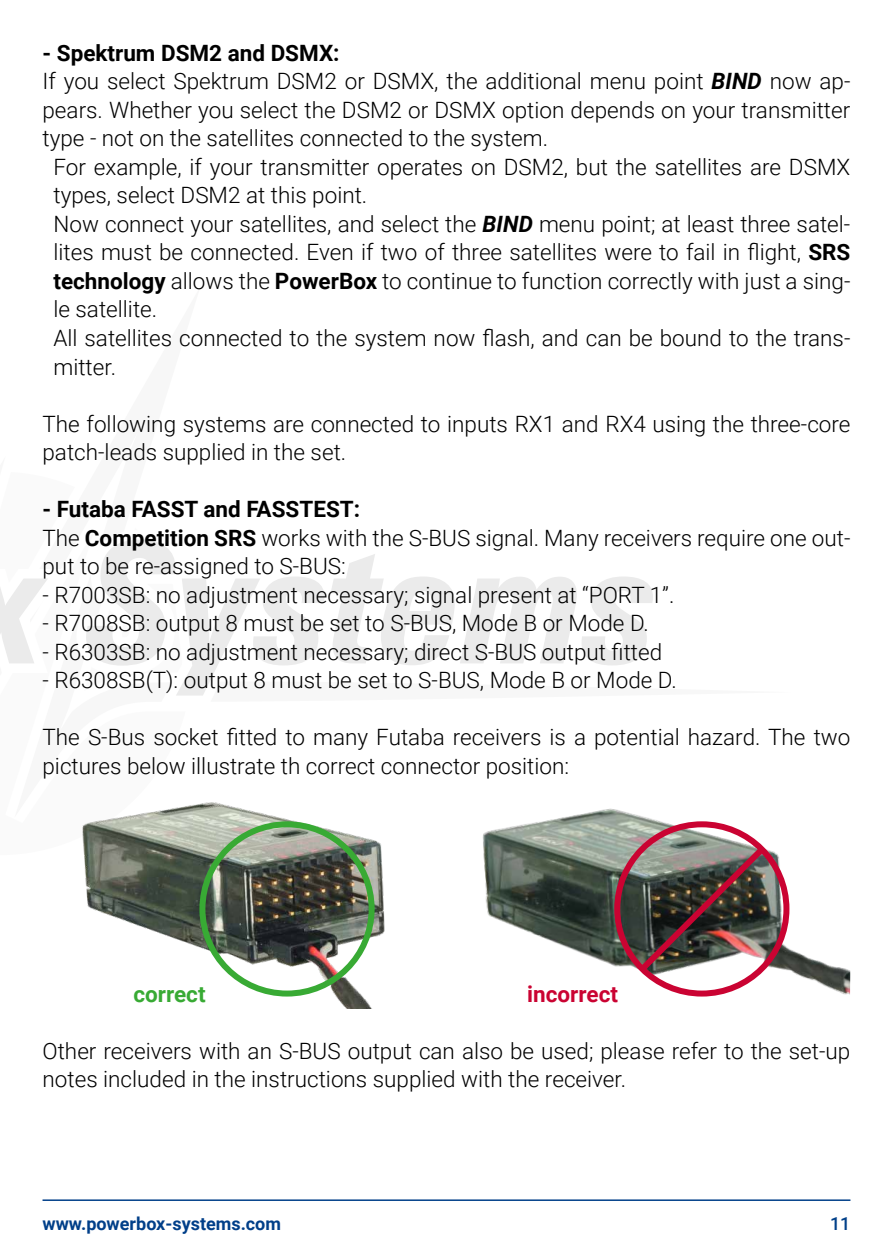
<style>
.page{position:relative;width:893px;height:1259px;background:#fff}
.page>*{position:absolute;margin:0;border:0;box-sizing:border-box;transform-origin:0 0}
.t1{font:300 22.5px/28.5px "Roboto";color:#000}
.t2{font:700 22.5px "Roboto";color:#000}
.t3{font:700 22.5px "Roboto";color:#ca0332}
.t4{font:700 22.5px "Roboto";color:#38aa34}
.t5{font:700 18px "Roboto";color:#003f89}
.t6{font:500 18px "Roboto";color:#003f89}
.s1{font-weight:700;font-style:italic}
.s2{font-weight:700}
</style>
<div class="page">
<hr style="left:43px;top:1199px;width:807px;height:2px;background:#003f89">
<svg style="left:0;top:579px;width:47px;height:84px"></svg>
<svg style="left:86px;top:540px;width:238px;height:155px"></svg>
<svg style="left:331px;top:554px;width:322px;height:111px"></svg>
<img style="left:82px;top:802px;width:303px;height:206px">
<img style="left:482px;top:808px;width:369px;height:189px">
<div style="left:199px;top:821px;width:176px;height:175px;border:6px solid #38aa34;border-radius:50%"></div>
<img style="left:617px;top:824px;width:169px;height:169px">
<div style="left:614px;top:821px;width:175px;height:175px;border:6px solid #ca0332;border-radius:50%"></div>
<p class="t2" style="left:43px;top:37px;width:299px">- Spektrum DSM2 and DSMX:</p>
<p class="t1" style="left:43px;top:66px;width:809px">If you select Spektrum DSM2 or DSMX, the additional menu point <span class="s1">BIND</span> now ap-</p>
<p class="t1" style="left:43px;top:95px;width:809px">pears. Whether you select the DSM2 or DSMX option depends on your transmitter</p>
<p class="t1" style="left:43px;top:123px;width:507px">type - not on the satellites connected to the system.</p>
<p class="t1" style="left:53px;top:152px;width:798px">For example, if your transmitter operates on DSM2, but the satellites are DSMX</p>
<p class="t1" style="left:53px;top:180px;width:315px">types, select DSM2 at this point.</p>
<p class="t1" style="left:53px;top:209px;width:798px">Now connect your satellites, and select the <span class="s1">BIND</span> menu point; at least three satel-</p>
<p class="t1" style="left:53px;top:237px;width:798px">lites must be connected. Even if two of three satellites were to fail in flight, <span class="s2">SRS</span></p>
<p class="t1" style="left:53px;top:266px;width:798px"><span class="s2">technology</span> allows the <span class="s2">PowerBox</span> to continue to function correctly with just a sing-</p>
<p class="t1" style="left:53px;top:294px;width:105px">le satellite.</p>
<p class="t1" style="left:53px;top:323px;width:798px">All satellites connected to the system now flash, and can be bound to the trans-</p>
<p class="t1" style="left:53px;top:351px;width:64px">mitter.</p>
<p class="t1" style="left:43px;top:408px;width:809px">The following systems are connected to inputs RX1 and RX4 using the three-core patch-leads supplied in the set.</p>
<p class="t1" style="left:43px;top:494px;width:809px"><span class="s2">- Futaba FASST and FASSTEST:<br></span>The <span class="s2">Competition SRS</span> works with the S-BUS signal. Many receivers require one out&shy;put to be re-assigned to S-BUS:</p>
<p class="t1" style="left:43px;top:579px;width:633px">- R7003SB: no adjustment necessary; signal present at “PORT 1”.</p>
<p class="t1" style="left:43px;top:608px;width:608px">- R7008SB: output 8 must be set to S-BUS, Mode B or Mode D.</p>
<p class="t1" style="left:43px;top:636px;width:621px">- R6303SB: no adjustment necessary; direct S-BUS output fitted</p>
<p class="t1" style="left:43px;top:665px;width:636px">- R6308SB(T): output 8 must be set to S-BUS, Mode B or Mode D.</p>
<p class="t1" style="left:43px;top:722px;width:809px">The S-Bus socket fitted to many Futaba receivers is a potential hazard. The two pictures below illustrate th correct connector position:</p>
<p class="t4" style="left:133px;top:978px;width:74px">correct</p>
<p class="t3" style="left:527px;top:978px;width:92px">incorrect</p>
<p class="t1" style="left:43px;top:1035px;width:809px">Other receivers with an S-BUS output can also be used; please refer to the set-up notes included in the instructions supplied with the receiver.</p>
<p class="t5" style="left:43px;top:1210px;width:240px">www.powerbox-systems.com</p>
<p class="t6" style="left:830px;top:1210px;width:22px">11</p>
</div>
